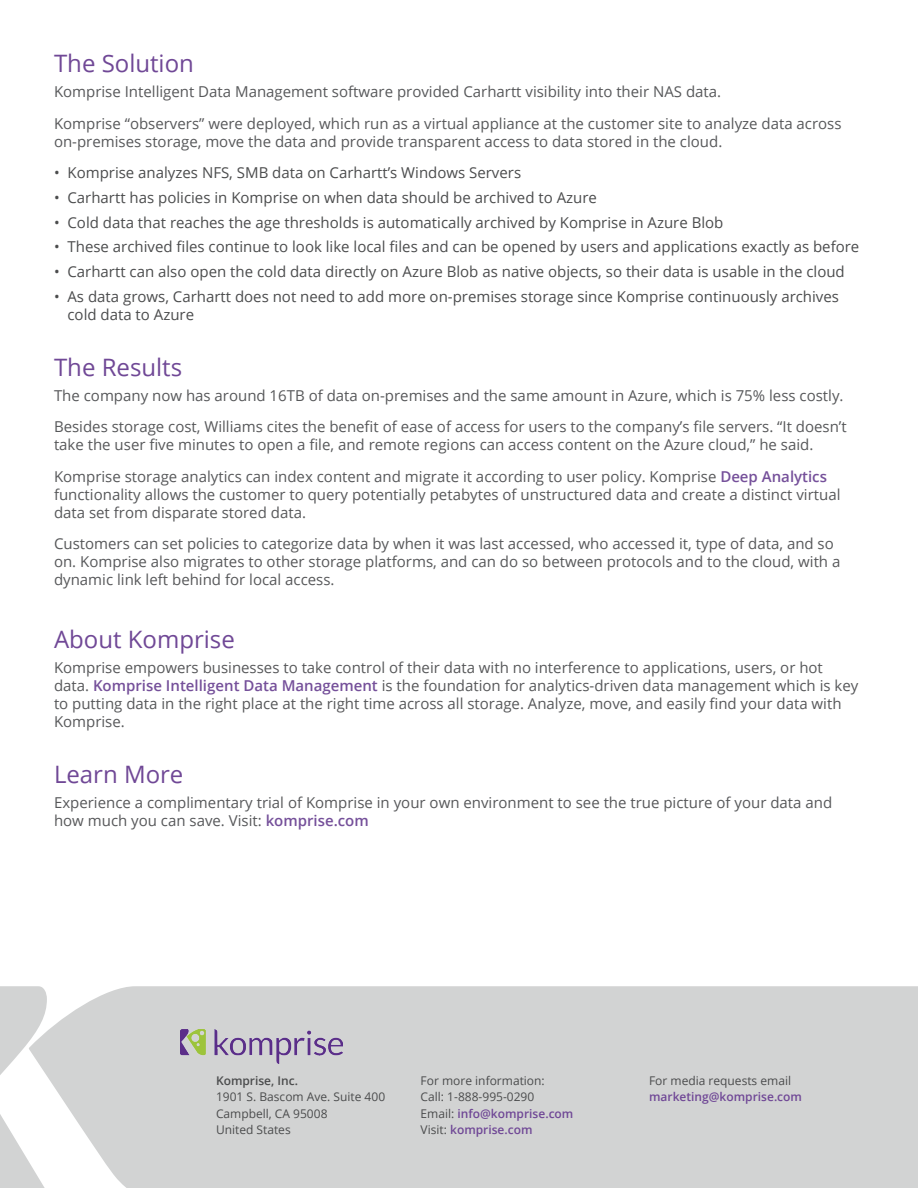
<style>
.page{position:relative;width:918px;height:1188px;background:#fff}
.page>*{position:absolute;margin:0;border:0;box-sizing:border-box;transform-origin:0 0}
.t1{font:24px "Open Sans";color:#704896}
.Body_Text{font:15px/18px "Open Sans";color:#57585a}
.t2{font:15px/18px "Open Sans";color:#4b4c4d}
.t3{font:12px/16.5px "Open Sans";color:#4b4c4d}
.t4{font:600 12px "Open Sans";color:#704896}
.t5{font:600 12px "Open Sans";color:#4b4c4d}
.s1{font-weight:600;color:#75509a}
.s2{font-weight:600;color:#704896}
</style>
<div class="page">
<svg style="left:0;top:986px;width:29px;height:202px"></svg>
<div style="left:29px;top:986px;width:889px;height:202px;background:#d2d3d3"></div>
<img style="left:180px;top:1029px;width:162px;height:35px">
<h1 class="t1" style="left:54px;top:47px;width:141px">The Solution</h1>
<p class="Body_Text" style="left:54px;top:82px;width:669px">Komprise Intelligent Data Management software provided Carhartt visibility into their NAS data.</p>
<p class="Body_Text" style="left:54px;top:114px;width:789px">Komprise “observers” were deployed, which run as a virtual appliance at the customer site to analyze data across on-premises storage, move the data and provide transparent access to data stored in the cloud.</p>
<p class="t2" style="left:54px;top:163px;width:469px">• Komprise analyzes NFS, SMB data on Carhartt’s Windows Servers</p>
<p class="t2" style="left:54px;top:188px;width:544px">• Carhartt has policies in Komprise on when data should be archived to Azure</p>
<p class="t2" style="left:54px;top:213px;width:671px">• Cold data that reaches the age thresholds is automatically archived by Komprise in Azure Blob</p>
<p class="t2" style="left:54px;top:238px;width:807px">• These archived files continue to look like local files and can be opened by users and applications exactly as before</p>
<p class="t2" style="left:54px;top:262px;width:792px">• Carhartt can also open the cold data directly on Azure Blob as native objects, so their data is usable in the cloud</p>
<p class="t2" style="left:68px;top:287px;width:773px;text-indent:-14px">• As data grows, Carhartt does not need to add more on-premises storage since Komprise continuously archives cold data to Azure</p>
<h1 class="t1" style="left:54px;top:351px;width:130px">The Results</h1>
<p class="Body_Text" style="left:54px;top:386px;width:791px">The company now has around 16TB of data on-premises and the same amount in Azure, which is 75% less costly.</p>
<p class="Body_Text" style="left:54px;top:418px;width:794px">Besides storage cost, Williams cites the benefit of ease of access for users to the company’s file servers. “It doesn’t take the user five minutes to open a file, and remote regions can access content on the Azure cloud,” he said.</p>
<p class="Body_Text" style="left:54px;top:467px;width:788px">Komprise storage analytics can index content and migrate it according to user policy. Komprise <span class="s1">Deep Analytics </span>functionality allows the customer to query potentially petabytes of unstructured data and create a distinct virtual data set from disparate stored data.</p>
<p class="Body_Text" style="left:54px;top:535px;width:788px">Customers can set policies to categorize data by when it was last accessed, who accessed it, type of data, and so on. Komprise also migrates to other storage platforms, and can do so between protocols and to the cloud, with a dynamic link left behind for local access.</p>
<h1 class="t1" style="left:54px;top:623px;width:182px">About Komprise</h1>
<p class="Body_Text" style="left:54px;top:658px;width:806px">Komprise empowers businesses to take control of their data with no interference to applications, users, or hot data. <span class="s1">Komprise Intelligent Data Management</span> is the foundation for analytics-driven data management which is key to putting data in the right place at the right time across all storage. Analyze, move, and easily find your data with Komprise.</p>
<h1 class="t1" style="left:54px;top:758px;width:131px">Learn More</h1>
<p class="Body_Text" style="left:54px;top:793px;width:780px">Experience a complimentary trial of Komprise in your own environment to see the true picture of your data and how much you can save. Visit: <span class="s1">komprise.com</span></p>
<p class="t5" style="left:216px;top:1072px;width:84px">Komprise, Inc.</p>
<p class="t3" style="left:216px;top:1088px;width:171px">1901 S. Bascom Ave. Suite 400<br>Campbell, CA 95008<br>United States</p>
<p class="t3" style="left:421px;top:1072px;width:154px">For more information:<br>Call: 1-888-995-0290<br>Email: <span class="s2">info@komprise.com<br></span>Visit: <span class="s2">komprise.com</span></p>
<p class="t3" style="left:649px;top:1072px;width:144px">For media requests email</p>
<p class="t4" style="left:649px;top:1088px;width:154px">marketing@komprise.com</p>
</div>
